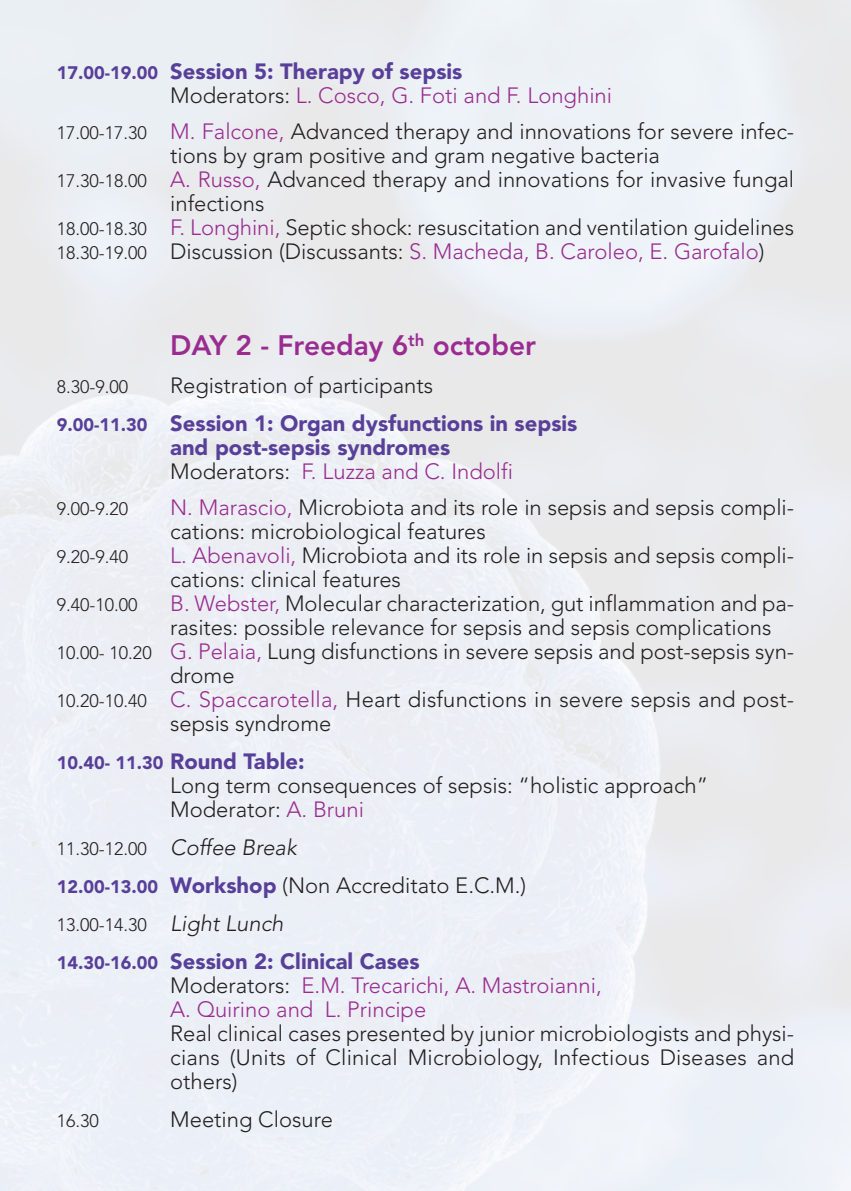
<style>
.page{position:relative;width:851px;height:1191px;background:#fff}
.page>*{position:absolute;margin:0;border:0;box-sizing:border-box;transform-origin:0 0}
.t1{font:800 28px "Avenir";color:#9a2c91}
.t2{font:300 22px/24px "Avenir";color:#231f20}
.t3{font:300 22px/24px "Avenir";color:#9a2c91}
.t4{font:900 22px/38px "Avenir";color:#583f99}
.t5{font:300 18px "Avenir";color:#231f20}
.t6{font:900 18px "Avenir";color:#583f99}
.s1{font-weight:900;font-size:18px;color:#583f99}
.s2{font-weight:900;color:#583f99}
.s3{color:#231f20}
.s4{font-size:18px}
.s5{color:#9a2c91}
.s6{font-size:18px;color:#231f20}
.s7{font-weight:300;color:#231f20}
.s8{font-weight:300;color:#9a2c91}
.s9{font-size:22px}
.s10{font-style:italic;font-size:22px}
</style>
<div class="page">
<p class="t3" style="left:170px;top:59px;width:443px;text-indent:-113px"><span class="s1">17.00-19.00</span> <span class="s2">Session 5: Therapy of sepsis<br></span><span class="s3">Moderators:</span> L. Cosco, G. Foti and F. Longhini</p>
<p class="t2" style="left:57px;top:119px;width:739px"><span class="s4">17.00-17.30</span> <span class="s5">M. Falcone,</span> Advanced therapy and innovations for severe infec-</p>
<p class="t2" style="left:170px;top:143px;width:491px">tions by gram positive and gram negative bacteria</p>
<p class="t2" style="left:57px;top:167px;width:739px"><span class="s4">17.30-18.00</span> <span class="s5">A. Russo,</span> Advanced therapy and innovations for invasive fungal</p>
<p class="t2" style="left:170px;top:191px;width:96px">infections</p>
<p class="t2" style="left:57px;top:215px;width:739px"><span class="s4">18.00-18.30</span> <span class="s5">F. Longhini,</span> Septic shock: resuscitation and ventilation guidelines</p>
<p class="t3" style="left:57px;top:239px;width:709px"><span class="s6">18.30-19.00</span> <span class="s3">Discussion (Discussants:</span> S. Macheda, B. Caroleo, E. Garofalo<span class="s3">)</span></p>
<p class="t1" style="left:170px;top:323px;width:367px">DAY 2 - Freeday 6<sup>th</sup> october</p>
<p class="t4" style="left:57px;top:365px;width:522px;text-indent:113px"><span class="s7">Registration of participants<br></span><span class="s4">9.00-11.30</span> Session 1: Organ dysfunctions in sepsis</p>
<p class="t4" style="left:170px;top:434px;width:344px;line-height:24px">and post-sepsis syndromes<br><span class="s7">Moderators:</span> <span class="s8">F. Luzza and C. Indolfi</span></p>
<p class="t5" style="left:57px;top:498px;width:73px">9.00-9.20</p>
<p class="t2" style="left:170px;top:495px;width:625px"><span class="s5">N. Marascio,</span> Microbiota and its role in sepsis and sepsis compli&shy;cations: microbiological features</p>
<p class="t5" style="left:57px;top:546px;width:73px">9.20-9.40</p>
<p class="t2" style="left:170px;top:543px;width:625px"><span class="s5">L. Abenavoli,</span> Microbiota and its role in sepsis and sepsis compli&shy;cations: clinical features</p>
<p class="t5" style="left:57px;top:594px;width:82px">9.40-10.00</p>
<p class="t2" style="left:170px;top:591px;width:625px"><span class="s5">B. Webster,</span> Molecular characterization, gut inflammation and pa-</p>
<p class="t2" style="left:170px;top:615px;width:602px">rasites: possible relevance for sepsis and sepsis complications</p>
<p class="t2" style="left:57px;top:639px;width:739px"><span class="s4">10.00- 10.20</span> <span class="s5">G. Pelaia,</span> Lung disfunctions in severe sepsis and post-sepsis syn-</p>
<p class="t2" style="left:170px;top:663px;width:66px">drome</p>
<p class="t2" style="left:57px;top:687px;width:739px"><span class="s4">10.20-10.40</span> <span class="s5">C. Spaccarotella,</span> Heart disfunctions in severe sepsis and post-</p>
<p class="t2" style="left:170px;top:711px;width:162px">sepsis syndrome</p>
<p class="t6" style="left:57px;top:747px;width:249px">10.40- 11.30 <span class="s9">Round Table:</span></p>
<p class="t2" style="left:170px;top:773px;width:539px">Long term consequences of sepsis: “holistic approach”<br>Moderator: <span class="s5">A. Bruni</span></p>
<p class="t5" style="left:57px;top:838px;width:241px">11.30-12.00 <span class="s10">Coffee Break</span></p>
<p class="t2" style="left:57px;top:873px;width:471px"><span class="s1">12.00-13.00</span> <span class="s2">Workshop</span> (Non Accreditato E.C.M.)</p>
<p class="t5" style="left:57px;top:914px;width:228px">13.00-14.30 <span class="s10">Light Lunch</span></p>
<p class="t3" style="left:170px;top:949px;width:433px;text-indent:-113px"><span class="s1">14.30-16.00</span> <span class="s2">Session 2: Clinical Cases<br></span><span class="s3">Moderators:</span> E.M. Trecarichi, A. Mastroianni,<br>A. Quirino and L. Principe</p>
<p class="t2" style="left:170px;top:1021px;width:625px;text-align:justify">Real clinical cases presented by junior microbiologists and physi&shy;cians (Units of Clinical Microbiology, Infectious Diseases and others)</p>
<p class="t5" style="left:57px;top:1110px;width:44px">16.30</p>
<p class="t2" style="left:170px;top:1107px;width:164px">Meeting Closure</p>
<p class="t5" style="left:57px;top:376px;width:73px">8.30-9.00</p>
</div>
